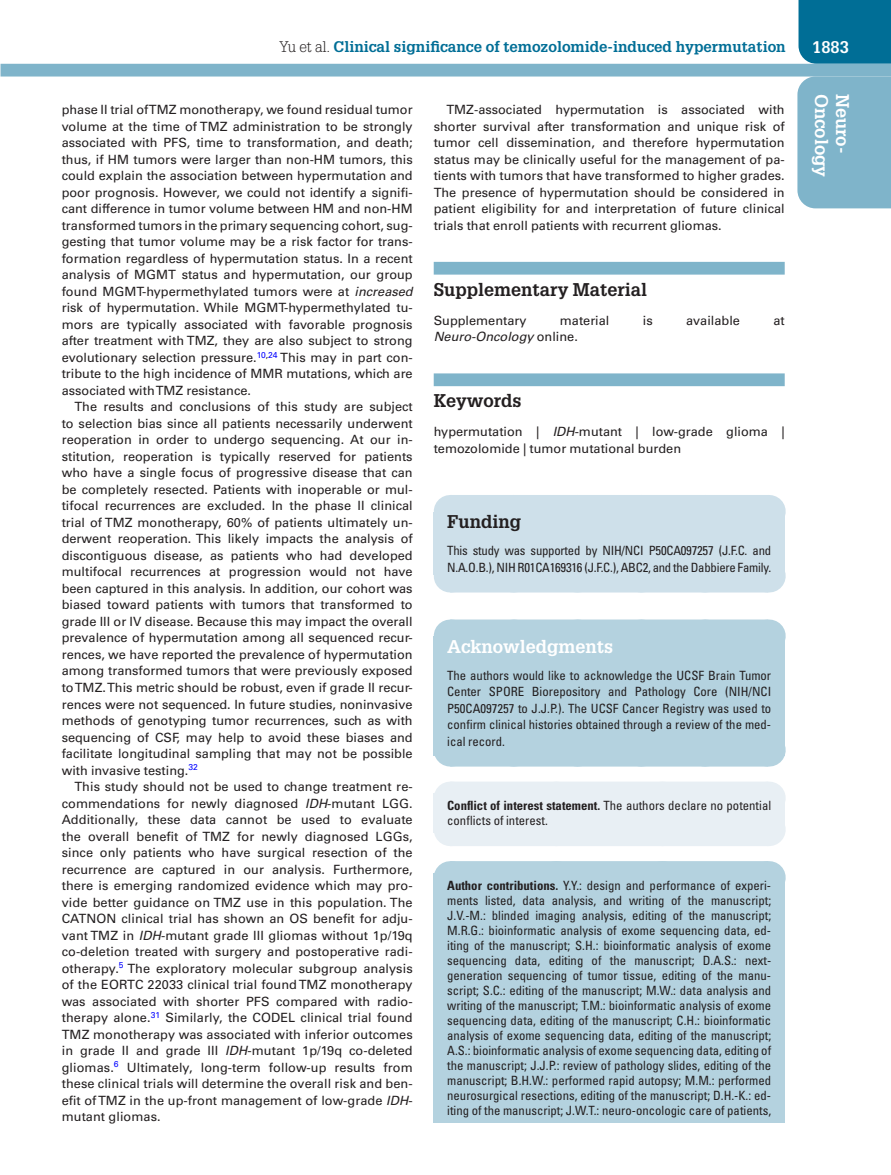
<style>
.page{position:relative;width:891px;height:1175px;background:#fff}
.page>*{position:absolute;margin:0;border:0;box-sizing:border-box;transform-origin:0 0}
.t1{font:700 18px "Glypha LT Std";color:#231f20}
.t2{font:700 18px "Glypha LT Std";color:#fff}
.t3{font:700 16.5px "Glypha LT Std";color:#fff}
.t4{font:700 15px "Glypha LT Std";color:#006e96}
.t5{font:12.75px/16.5px "Univers LT Std";color:#231f20;text-align:justify}
.t6{font:condensed 12.75px/15px "Univers LT Std";color:#231f20;text-align:justify}
.t7{font:condensed 12.75px/16.5px "Univers LT Std";letter-spacing:-.02em;color:#231f20}
.t8{font:italic 12.75px "Univers LT Std";color:#231f20}
.s1{font-weight:300;color:#231f20}
.s2{font-style:italic}
.s3{font-style:normal}
.s4{font-weight:700}
</style>
<div class="page">
<div style="left:799px;top:0;width:92px;height:64px;background:#006e96"></div>
<div style="left:1px;top:64px;width:890px;height:12px;background:#7fb4ca"></div>
<div style="left:797px;top:76px;width:94px;height:132px;background:#7fb4ca"></div>
<div style="left:434px;top:262px;width:351px;height:12px;background:#7fb4ca"></div>
<div style="left:434px;top:373px;width:351px;height:13px;background:#7fb4ca"></div>
<div style="left:434px;top:512px;width:351px;height:33px;background:#cee0ea"></div>
<div style="left:450px;top:495px;width:318px;height:33px;background:#cee0ea"></div>
<hr style="left:768px;top:495px;width:1px;height:33px;background:#cee0ea">
<div style="left:434px;top:543px;width:351px;height:32px;background:#cee0ea"></div>
<div style="left:450px;top:559px;width:318px;height:33px;background:#cee0ea"></div>
<hr style="left:768px;top:559px;width:1px;height:33px;background:#cee0ea">
<div style="left:434px;top:636px;width:351px;height:32px;background:#b4d2df"></div>
<div style="left:450px;top:619px;width:318px;height:33px;background:#b4d2df"></div>
<svg style="left:514px;top:619px;width:222px;height:1px"></svg>
<hr style="left:768px;top:619px;width:1px;height:33px;background:#b4d2df">
<div style="left:434px;top:666px;width:351px;height:90px;background:#b4d2df"></div>
<div style="left:450px;top:733px;width:318px;height:33px;background:#b4d2df"></div>
<hr style="left:768px;top:733px;width:1px;height:33px;background:#b4d2df">
<div style="left:434px;top:793px;width:351px;height:40px;background:#e8eff4"></div>
<div style="left:450px;top:781px;width:318px;height:33px;background:#e8eff4"></div>
<hr style="left:768px;top:781px;width:1px;height:33px;background:#e8eff4">
<div style="left:450px;top:813px;width:318px;height:33px;background:#e8eff4"></div>
<svg style="left:559px;top:781px;width:156px;height:1px"></svg>
<hr style="left:768px;top:813px;width:1px;height:33px;background:#e8eff4">
<div style="left:434px;top:873px;width:351px;height:249px;background:#b4d2df"></div>
<div style="left:450px;top:861px;width:318px;height:33px;background:#b4d2df"></div>
<hr style="left:768px;top:861px;width:1px;height:33px;background:#b4d2df">
<p class="t4" style="left:279px;top:37px;width:508px"><span class="s1">Yu et al.</span> Clinical significance of temozolomide-induced hypermutation</p>
<p class="t3" style="left:812px;top:37px;width:38px">1883</p>
<h1 class="t2" style="left:833px;top:94px;width:85px;rotate:90deg">Oncology</h1>
<h1 class="t2" style="left:854px;top:94px;width:61px;rotate:90deg">Neuro-</h1>
<p class="t5" style="left:62px;top:102px;width:353px">phase II trial of TMZ monotherapy, we found residual tumor volume at the time of TMZ administration to be strongly associated with PFS, time to transformation, and death; thus, if HM tumors were larger than non-HM tumors, this could explain the association between hypermutation and poor prognosis. However, we could not identify a signifi&shy;cant difference in tumor volume between HM and non-HM transformed tumors in the primary sequencing cohort, sug&shy;gesting that tumor volume may be a risk factor for trans&shy;formation regardless of hypermutation status. In a recent analysis of MGMT status and hypermutation, our group found MGMT-hypermethylated tumors were at <span class="s2">increased </span>risk of hypermutation. While MGMT-hypermethylated tu&shy;mors are typically associated with favorable prognosis after treatment with TMZ, they are also subject to strong evolutionary selection pressure.<sup>10</sup><sup>,</sup><sup>24</sup> This may in part con&shy;tribute to the high incidence of MMR mutations, which are associated with TMZ resistance.</p>
<p class="t5" style="left:62px;top:399px;width:353px;text-indent:13px">The results and conclusions of this study are subject to selection bias since all patients necessarily underwent reoperation in order to undergo sequencing. At our in&shy;stitution, reoperation is typically reserved for patients who have a single focus of progressive disease that can be completely resected. Patients with inoperable or mul&shy;tifocal recurrences are excluded. In the phase II clinical trial of TMZ monotherapy, 60% of patients ultimately un&shy;derwent reoperation. This likely impacts the analysis of discontiguous disease, as patients who had developed multifocal recurrences at progression would not have been captured in this analysis. In addition, our cohort was biased toward patients with tumors that transformed to grade III or IV disease. Because this may impact the overall prevalence of hypermutation among all sequenced recur&shy;rences, we have reported the prevalence of hypermutation among transformed tumors that were previously exposed to TMZ. This metric should be robust, even if grade II recur&shy;rences were not sequenced. In future studies, noninvasive methods of genotyping tumor recurrences, such as with sequencing of CSF, may help to avoid these biases and facilitate longitudinal sampling that may not be possible with invasive testing.<sup>32</sup></p>
<p class="t5" style="left:62px;top:778px;width:353px;text-indent:13px">This study should not be used to change treatment re&shy;commendations for newly diagnosed <span class="s2">IDH</span>-mutant LGG.<br>Additionally, these data cannot be used to evaluate the overall benefit of TMZ for newly diagnosed LGGs, since only patients who have surgical resection of the recurrence are captured in our analysis. Furthermore, there is emerging randomized evidence which may pro&shy;vide better guidance on TMZ use in this population. The CATNON clinical trial has shown an OS benefit for adju&shy;vant TMZ in <span class="s2">IDH</span>-mutant grade III gliomas without 1p/19q co-deletion treated with surgery and postoperative radi&shy;otherapy.<sup>5</sup> The exploratory molecular subgroup analysis of the EORTC 22033 clinical trial found TMZ monotherapy was associated with shorter PFS compared with radio&shy;therapy alone.<sup>31</sup> Similarly, the CODEL clinical trial found TMZ monotherapy was associated with inferior outcomes in grade II and grade III <span class="s2">IDH</span>-mutant 1p/19q co-deleted gliomas.<sup>6</sup> Ultimately, long-term follow-up results from these clinical trials will determine the overall risk and ben&shy;efit of TMZ in the up-front management of low-grade <span class="s2">IDH&shy;</span>mutant gliomas.</p>
<p class="t5" style="left:434px;top:102px;width:353px;text-indent:13px">TMZ-associated hypermutation is associated with shorter survival after transformation and unique risk of tumor cell dissemination, and therefore hypermutation status may be clinically useful for the management of pa&shy;tients with tumors that have transformed to higher grades.<br>The presence of hypermutation should be considered in patient eligibility for and interpretation of future clinical trials that enroll patients with recurrent gliomas.</p>
<h1 class="t1" style="left:434px;top:278px;width:215px">Supplementary Material</h1>
<p class="t5" style="left:434px;top:312px;width:94px">Supplementary</p>
<p class="t5" style="left:560px;top:312px;width:51px">material</p>
<p class="t5" style="left:643px;top:312px;width:11px">is</p>
<p class="t5" style="left:686px;top:312px;width:55px">available</p>
<p class="t5" style="left:773px;top:312px;width:13px">at</p>
<p class="t8" style="left:434px;top:329px;width:146px">Neuro-Oncology <span class="s3">online.</span></p>
<h1 class="t1" style="left:434px;top:389px;width:89px">Keywords</h1>
<p class="t5" style="left:434px;top:424px;width:352px">hypermutation | <span class="s2">IDH</span>-mutant | low-grade glioma | temozolomide | tumor mutational burden</p>
<h1 class="t1" style="left:447px;top:510px;width:76px">Funding</h1>
<p class="t7" style="left:447px;top:542px;width:325px">This study was supported by NIH/NCI P50CA097257 (J.F.C. and<br>N.A.O.B.), NIH R01CA169316 (J.F.C.), ABC2, and the Dabbiere Family.</p>
<h1 class="t2" style="left:447px;top:635px;width:168px">Acknowledgments</h1>
<p class="t6" style="left:447px;top:666px;width:326px;line-height:16.5px">The authors would like to acknowledge the UCSF Brain Tumor Center SPORE Biorepository and Pathology Core (NIH/NCI P50CA097257 to J.J.P.). The UCSF Cancer Registry was used to confirm clinical histories obtained through a review of the med&shy;ical record.</p>
<p class="t6" style="left:447px;top:798px;width:326px"><span class="s4">Conflict of interest statement.</span> The authors declare no potential conflicts of interest.</p>
<p class="t6" style="left:447px;top:877px;width:326px"><span class="s4">Author contributions.</span> Y.Y.: design and performance of experi&shy;ments listed, data analysis, and writing of the manuscript; J.V.-M.: blinded imaging analysis, editing of the manuscript; M.R.G.: bioinformatic analysis of exome sequencing data, ed&shy;iting of the manuscript; S.H.: bioinformatic analysis of exome sequencing data, editing of the manuscript; D.A.S.: next&shy;generation sequencing of tumor tissue, editing of the manu&shy;script; S.C.: editing of the manuscript; M.W.: data analysis and writing of the manuscript; T.M.: bioinformatic analysis of exome sequencing data, editing of the manuscript; C.H.: bioinformatic analysis of exome sequencing data, editing of the manuscript; A.S.: bioinformatic analysis of exome sequencing data, editing of the manuscript; J.J.P.: review of pathology slides, editing of the manuscript; B.H.W.: performed rapid autopsy; M.M.: performed neurosurgical resections, editing of the manuscript; D.H.-K.: ed&shy;iting of the manuscript; J.W.T.: neuro-oncologic care of patients,</p>
</div>
